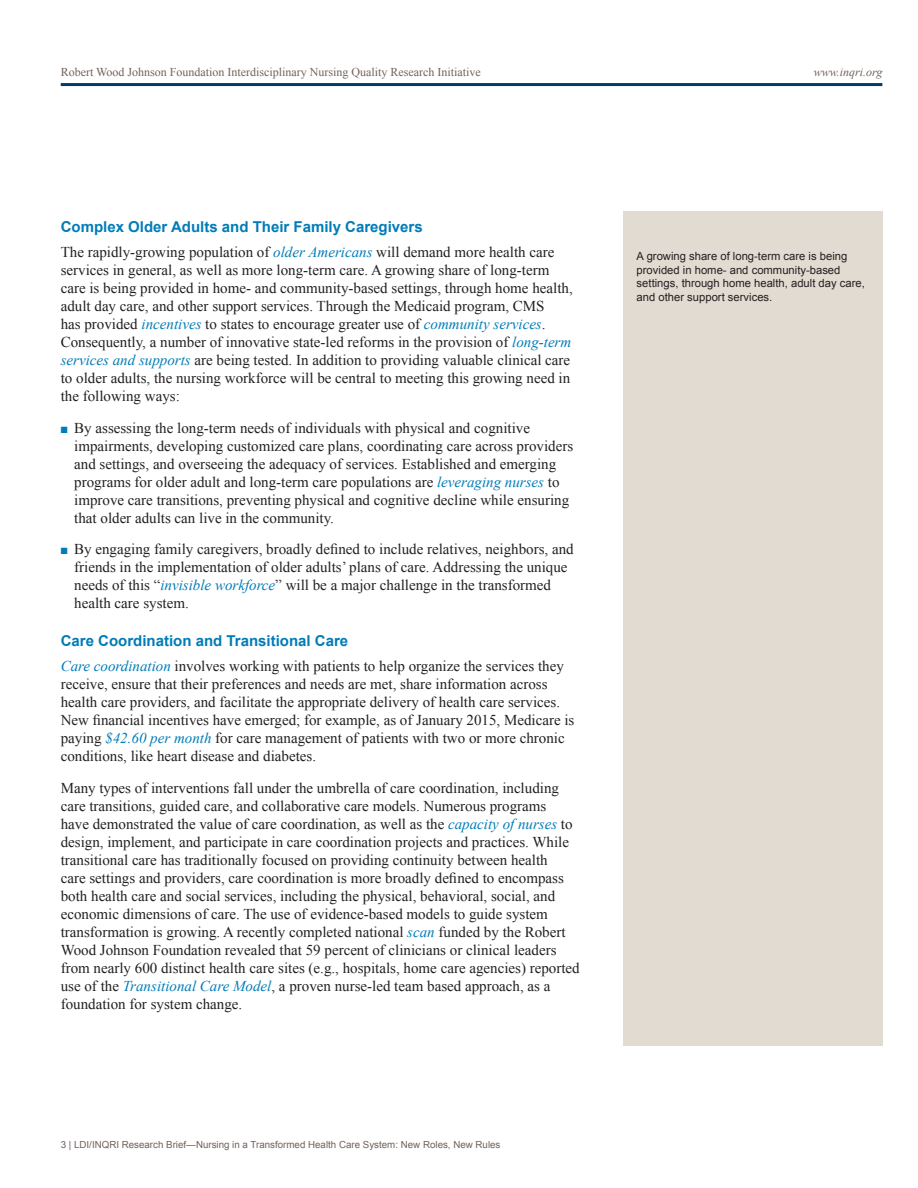
<style>
.page{position:relative;width:918px;height:1188px;background:#fff}
.page>*{position:absolute;margin:0;border:0;box-sizing:border-box;transform-origin:0 0}
.Text_1{font:15px/18px "Times New Roman";color:#231f20}
.Subhead_2{font:700 15px "Arial";color:#007cb8}
.t1{font:12px "Times New Roman";color:#716259}
.t2{font:italic 12px "Times New Roman";color:#716259}
.Sidebar_Text{font:11.25px/13.5px "Arial";color:#231f20}
.t3{font:9.75px "Arial";color:#716259}
.s1{font-style:italic;color:#007cb8}
.s2{color:#007cb8}
</style>
<div class="page">
<hr style="left:61px;top:83px;width:821px;height:3px;background:#003c69">
<div style="left:623px;top:212px;width:259px;height:834px;background:#e2dbd1"></div>
<p class="t1" style="left:61px;top:64px;width:422px">Robert Wood Johnson Foundation Interdisciplinary Nursing Quality Research Initiative</p>
<p class="t2" style="left:814px;top:64px;width:70px">www.inqri.org</p>
<p class="Subhead_2" style="left:61px;top:217px;width:364px">Complex Older Adults and Their Family Caregivers</p>
<p class="Text_1" style="left:61px;top:243px;width:514px">The rapidly-growing population of <span class="s1">older Americans</span> will demand more health care services in general, as well as more long-term care. A growing share of long-term care is being provided in home- and community-based settings, through home health, adult day care, and other support services. Through the Medicaid program, CMS<br>has provided <span class="s1">incentives</span> to states to encourage greater use of <span class="s1">community services</span>.<br>Consequently, a number of innovative state-led reforms in the provision of <span class="s1">long-term services and supports</span> are being tested. In addition to providing valuable clinical care to older adults, the nursing workforce will be central to meeting this growing need in the following ways:</p>
<p class="Text_1" style="left:74px;top:418px;width:501px;text-indent:-14px"><span class="s2">■</span> By assessing the long-term needs of individuals with physical and cognitive impairments, developing customized care plans, coordinating care across providers and settings, and overseeing the adequacy of services. Established and emerging programs for older adult and long-term care populations are <span class="s1">leveraging nurses</span> to improve care transitions, preventing physical and cognitive decline while ensuring that older adults can live in the community.</p>
<p class="Text_1" style="left:74px;top:540px;width:501px;text-indent:-14px"><span class="s2">■</span> By engaging family caregivers, broadly defined to include relatives, neighbors, and friends in the implementation of older adults’ plans of care. Addressing the unique needs of this “<span class="s1">invisible workforce</span>” will be a major challenge in the transformed health care system.</p>
<p class="Subhead_2" style="left:61px;top:631px;width:289px">Care Coordination and Transitional Care</p>
<p class="Text_1" style="left:61px;top:657px;width:515px"><span class="s1">Care coordination</span> involves working with patients to help organize the services they receive, ensure that their preferences and needs are met, share information across health care providers, and facilitate the appropriate delivery of health care services.<br>New financial incentives have emerged; for example, as of January 2015, Medicare is paying <span class="s1">$42.60 per month</span> for care management of patients with two or more chronic conditions, like heart disease and diabetes.</p>
<p class="Text_1" style="left:61px;top:778px;width:521px">Many types of interventions fall under the umbrella of care coordination, including care transitions, guided care, and collaborative care models. Numerous programs<br>have demonstrated the value of care coordination, as well as the <span class="s1">capacity of nurses</span> to design, implement, and participate in care coordination projects and practices. While transitional care has traditionally focused on providing continuity between health<br>care settings and providers, care coordination is more broadly defined to encompass both health care and social services, including the physical, behavioral, social, and economic dimensions of care. The use of evidence-based models to guide system transformation is growing. A recently completed national <span class="s1">scan</span> funded by the Robert Wood Johnson Foundation revealed that 59 percent of clinicians or clinical leaders from nearly 600 distinct health care sites (e.g., hospitals, home care agencies) reported use of the <span class="s1">Transitional Care Model</span>, a proven nurse-led team based approach, as a foundation for system change.</p>
<p class="t3" style="left:61px;top:1138px;width:441px">3 | LDI/INQRI Research Brief—Nursing in a Transformed Health Care System: New Roles, New Rules</p>
<p class="Sidebar_Text" style="left:637px;top:250px;width:230px">A growing share of long-term care is being provided in home- and community-based settings, through home health, adult day care, and other support services.</p>
</div>
